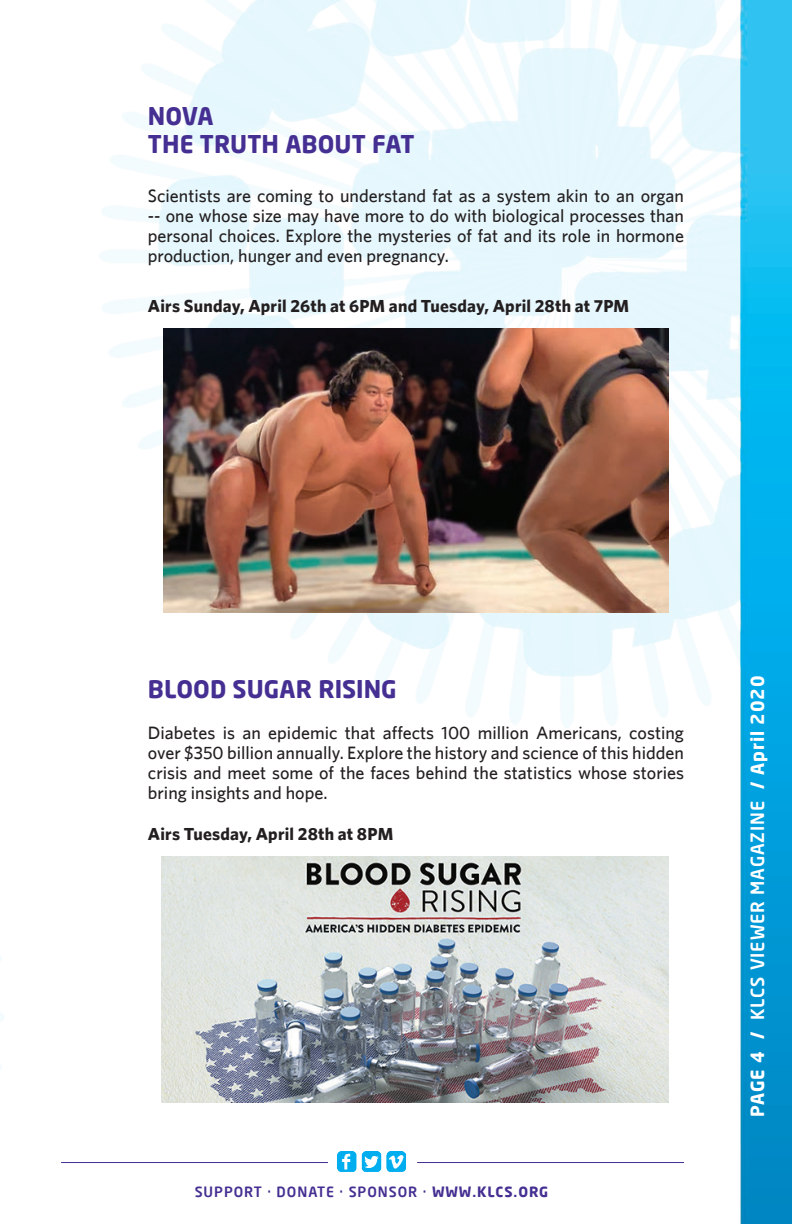
<style>
.page{position:relative;width:792px;height:1224px;background:#fff}
.page>*{position:absolute;margin:0;border:0;box-sizing:border-box;transform-origin:0 0}
.t1{font:700 24px/28.8px "Neo Sans Pro";color:#452f92}
.t2{font:500 18px/20px "Whitney";color:#231f20;text-align:justify}
.t3{font:500 18px "Neo Sans Pro";letter-spacing:.05em;color:#fff}
.t4{font:700 17.6px "Whitney";letter-spacing:.01em;color:#231f20}
.t5{font:500 14px "Neo Sans Pro";letter-spacing:.07em;color:#452f92}
.s1{font-weight:700}
</style>
<div class="page">
<img style="left:100px;top:0;width:692px;height:1224px">
<img style="left:0;top:957px;width:4px;height:112px">
<hr style="left:417px;top:1162px;width:267px;height:1px;background:#452f92">
<img style="left:338px;top:1151px;width:67px;height:20px">
<hr style="left:61px;top:1162px;width:267px;height:1px;background:#452f92">
<img style="left:163px;top:329px;width:506px;height:284px">
<img style="left:162px;top:856px;width:507px;height:247px">
<h1 class="t1" style="left:148px;top:101px;width:268px">NOVA<br>THE TRUTH ABOUT FAT</h1>
<p class="t2" style="left:148px;top:185px;width:538px">Scientists are coming to understand fat as a system akin to an organ -- one whose size may have more to do with biological processes than personal choices. Explore the mysteries of fat and its role in hormone production, hunger and even pregnancy.</p>
<p class="t4" style="left:148px;top:295px;width:483px">Airs Sunday, April 26th at 6PM and Tuesday, April 28th at 7PM</p>
<h1 class="t1" style="left:148px;top:674px;width:250px">BLOOD SUGAR RISING</h1>
<p class="t2" style="left:148px;top:722px;width:538px">Diabetes is an epidemic that affects 100 million Americans, costing over $350 billion annually. Explore the history and science of this hidden crisis and meet some of the faces behind the statistics whose stories bring insights and hope.</p>
<p class="t4" style="left:148px;top:823px;width:247px">Airs Tuesday, April 28th at 8PM</p>
<p class="t5" style="left:195px;top:1183px;width:355px">SUPPORT · DONATE · SPONSOR · <span class="s1">WWW.KLCS.ORG</span></p>
<p class="t3" style="left:746px;top:1117px;width:442px;rotate:-90deg"><span class="s1">PAGE 4 /</span> KLCS VIEWER MAGAZINE <span class="s1">/ April 2020</span></p>
</div>
